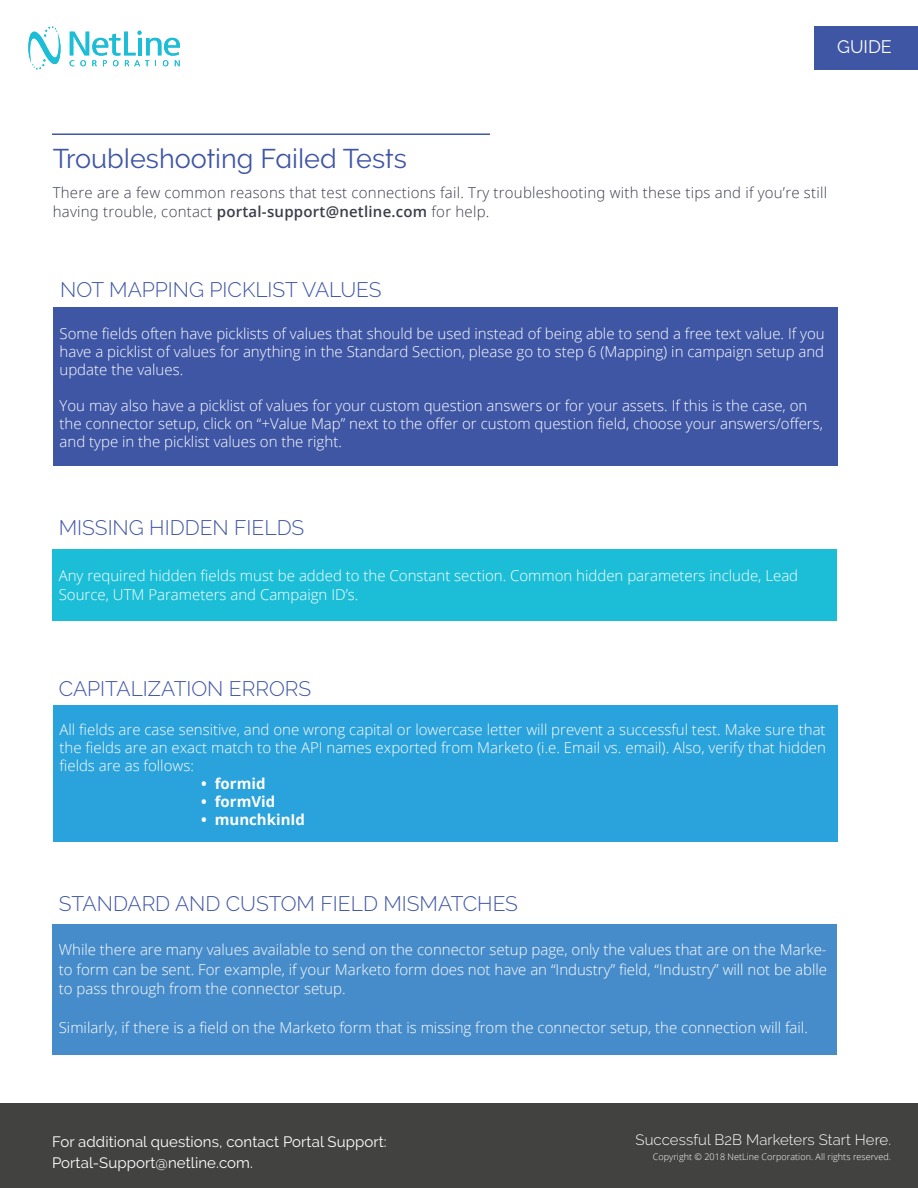
<style>
.page{position:relative;width:918px;height:1188px;background:#fff}
.page>*{position:absolute;margin:0;border:0;box-sizing:border-box;transform-origin:0 0}
.t1{font:27px "Raleway";color:#3f56a5}
.t2{font:300 21px "Raleway";color:#4057a5}
.t3{font:300 21px "Raleway";color:#3f56a5}
.t4{font:18px "Raleway";color:#fff}
.t5{font:300 15px/18px "Open Sans";color:#fff;text-align:justify}
.t6{font:300 15px/19.5px "Open Sans";letter-spacing:.015em;color:#3b3d49}
.t7{font:15px/21px "Raleway";letter-spacing:.005em;color:#fff}
.t8{font:300 15px "Raleway";letter-spacing:.005em;color:#fff}
.t9{font:700 15px "Open Sans";color:#fff}
.t10{font:300 9px "Open Sans";letter-spacing:.005em;color:#fff}
.s1{font-weight:600}
</style>
<div class="page">
<svg style="left:28px;top:26px;width:33px;height:44px"></svg>
<svg style="left:70px;top:30px;width:110px;height:36px"></svg>
<div style="left:0;top:1104px;width:918px;height:84px;background:#424241"></div>
<div style="left:814px;top:26px;width:104px;height:43px;background:#3f56a5"></div>
<div style="left:53px;top:307px;width:784px;height:159px;background:#3f56a5"></div>
<hr style="left:52px;top:134px;width:438px;height:1px;background:#4057a5">
<div style="left:53px;top:706px;width:784px;height:136px;background:#2aa2db"></div>
<div style="left:52px;top:924px;width:785px;height:131px;background:#478cca"></div>
<div style="left:52px;top:550px;width:785px;height:71px;background:#1cbed7"></div>
<p class="t4" style="left:837px;top:36px;width:56px">GUIDE</p>
<p class="t1" style="left:53px;top:143px;width:356px">Troubleshooting Failed Tests</p>
<p class="t6" style="left:53px;top:182px;width:776px">There are a few common reasons that test connections fail. Try troubleshooting with these tips and if you’re still having trouble, contact <span class="s1">portal-support@netline.com</span> for help.</p>
<p class="t3" style="left:60px;top:278px;width:323px">NOT MAPPING PICKLIST VALUES</p>
<p class="t5" style="left:60px;top:325px;width:767px">Some fields often have picklists of values that should be used instead of being able to send a free text value. If you have a picklist of values for anything in the Standard Section, please go to step 6 (Mapping) in campaign setup and update the values.</p>
<p class="t5" style="left:60px;top:397px;width:765px;text-align:left">You may also have a picklist of values for your custom question answers or for your assets. If this is the case, on the connector setup, click on “+Value Map” next to the offer or custom question field, choose your answers/offers, and type in the picklist values on the right.</p>
<p class="t2" style="left:59px;top:516px;width:247px">MISSING HIDDEN FIELDS</p>
<p class="t5" style="left:59px;top:565px;width:741px;line-height:19.5px">Any required hidden fields must be added to the Constant section. Common hidden parameters include, Lead<br>Source, UTM Parameters and Campaign ID’s.</p>
<p class="t2" style="left:59px;top:676px;width:254px">CAPITALIZATION ERRORS</p>
<p class="t5" style="left:60px;top:720px;width:768px">All fields are case sensitive, and one wrong capital or lowercase letter will prevent a successful test. Make sure that the fields are an exact match to the API names exported from Marketo (i.e. Email vs. email). Also, verify that hidden fields are as follows:</p>
<p class="t9" style="left:201px;top:773px;width:66px">• formid</p>
<p class="t9" style="left:201px;top:791px;width:75px">• formVid</p>
<p class="t9" style="left:201px;top:809px;width:105px">• munchkinId</p>
<p class="t2" style="left:59px;top:892px;width:461px">STANDARD AND CUSTOM FIELD MISMATCHES</p>
<p class="t5" style="left:59px;top:940px;width:770px;line-height:19.5px">While there are many values available to send on the connector setup page, only the values that are on the Marke&shy;to form can be sent. For example, if your Marketo form does not have an “Industry” field, “Industry” will not be ablle to pass through from the connector setup.</p>
<p class="t5" style="left:59px;top:1018px;width:751px">Similarly, if there is a field on the Marketo form that is missing from the connector setup, the connection will fail.</p>
<p class="t7" style="left:52px;top:1131px;width:336px">For additional questions, contact Portal Support:<br>Portal-Support@netline.com.</p>
<p class="t8" style="left:636px;top:1131px;width:257px">Successful B2B Marketers Start Here.</p>
<p class="t10" style="left:653px;top:1150px;width:240px">Copyright © 2018 NetLine Corporation. All rights reserved.</p>
</div>
